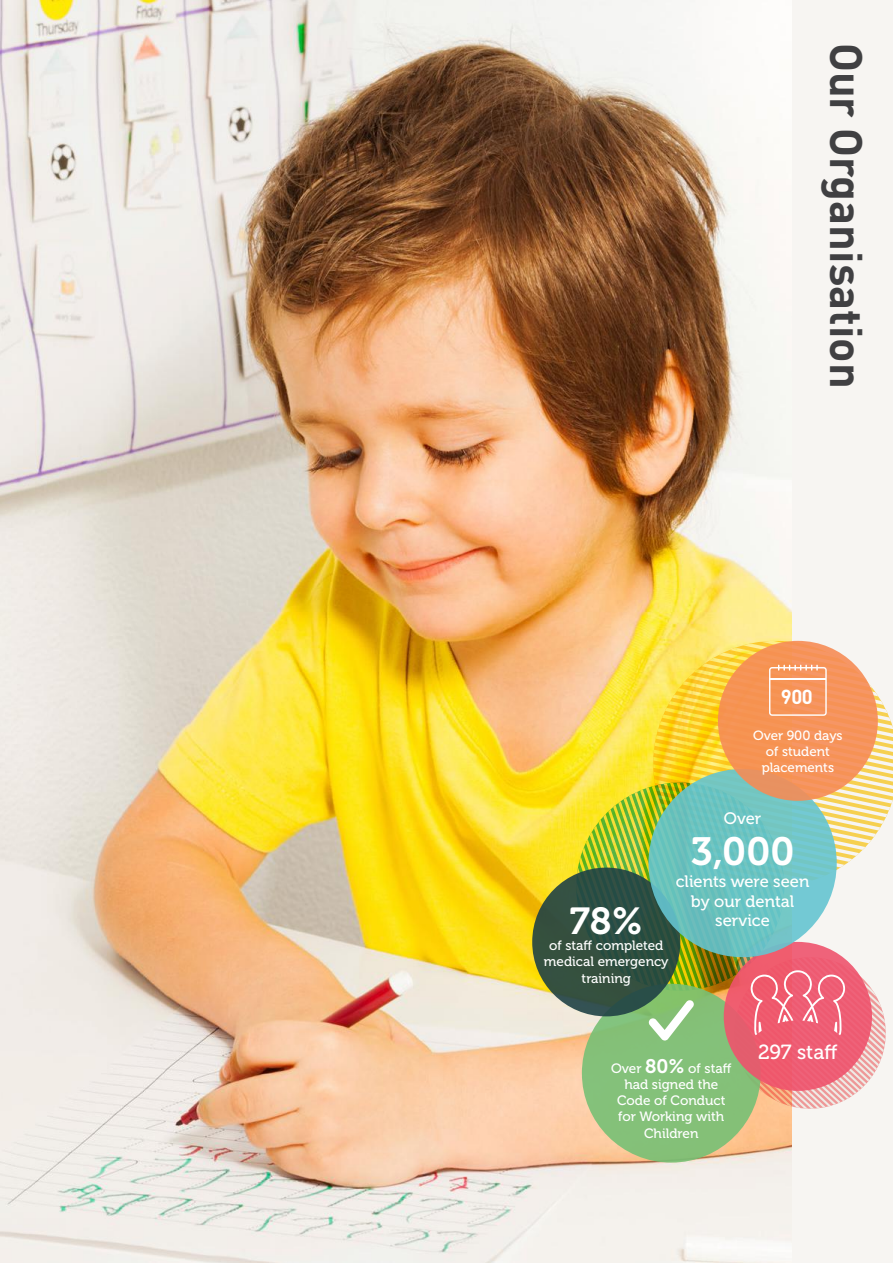
<style>
.page{position:relative;width:893px;height:1263px;background:#fff}
.page>*{position:absolute;margin:0;border:0;box-sizing:border-box;transform-origin:0 0}
.t1{font:700 45px "DIN Pro";color:#404042}
.t2{font:39.3px "Museo 700";color:#fff}
.t3{font:37.5px "Museo 700";color:#fff}
.t4{font:20.4px "Museo 500";letter-spacing:-.005em;color:#fff}
.t5{font:700 20.1px "DIN Round Pro";color:#fff}
.t6{font:16.5px/19.5px "Museo 500";color:#fff;text-align:center}
.t7{font:13.5px/16.2px "Museo 500";color:#fff;text-align:center}
.t8{font:13.35px/16px "Museo 500";color:#fff;text-align:center}
.s1{font-family:"Museo 700";font-size:19.5px}
</style>
<div class="page">
<div style="left:791px;top:0;width:102px;height:1263px;background:#f7f5f2"></div>
<img style="left:0;top:0;width:792px;height:1263px">
<div style="left:582px;top:984px;width:179px;height:178px;background:#84c078;border-radius:50%"></div>
<div style="left:532px;top:867px;width:148px;height:149px;background:#35503f;border-radius:50%"></div>
<svg style="left:563px;top:629px;width:330px;height:488px"></svg>
<h1 class="t1" style="left:884px;top:43px;width:347px;rotate:90deg">Our Organisation</h1>
<h3 class="t5" style="left:781px;top:682px;width:33px">900</h3>
<p class="t8" style="left:753px;top:727px;width:91px">Over 900 days of student placements</p>
<p class="t6" style="left:724px;top:809px;width:39px">Over</p>
<h2 class="t2" style="left:691px;top:829px;width:105px">3,000</h2>
<p class="t6" style="left:676px;top:872px;width:135px">clients were seen by our dental service</p>
<h3 class="t3" style="left:570px;top:900px;width:74px">78%</h3>
<p class="t7" style="left:544px;top:938px;width:126px">of staff completed medical emergency training</p>
<p class="t7" style="left:611px;top:1060px;width:122px">Over <span class="s1">80%</span> of staff had signed the<br>Code of Conduct for Working with<br>Children</p>
<h3 class="t4" style="left:758px;top:1041px;width:81px">297 staff</h3>
</div>
